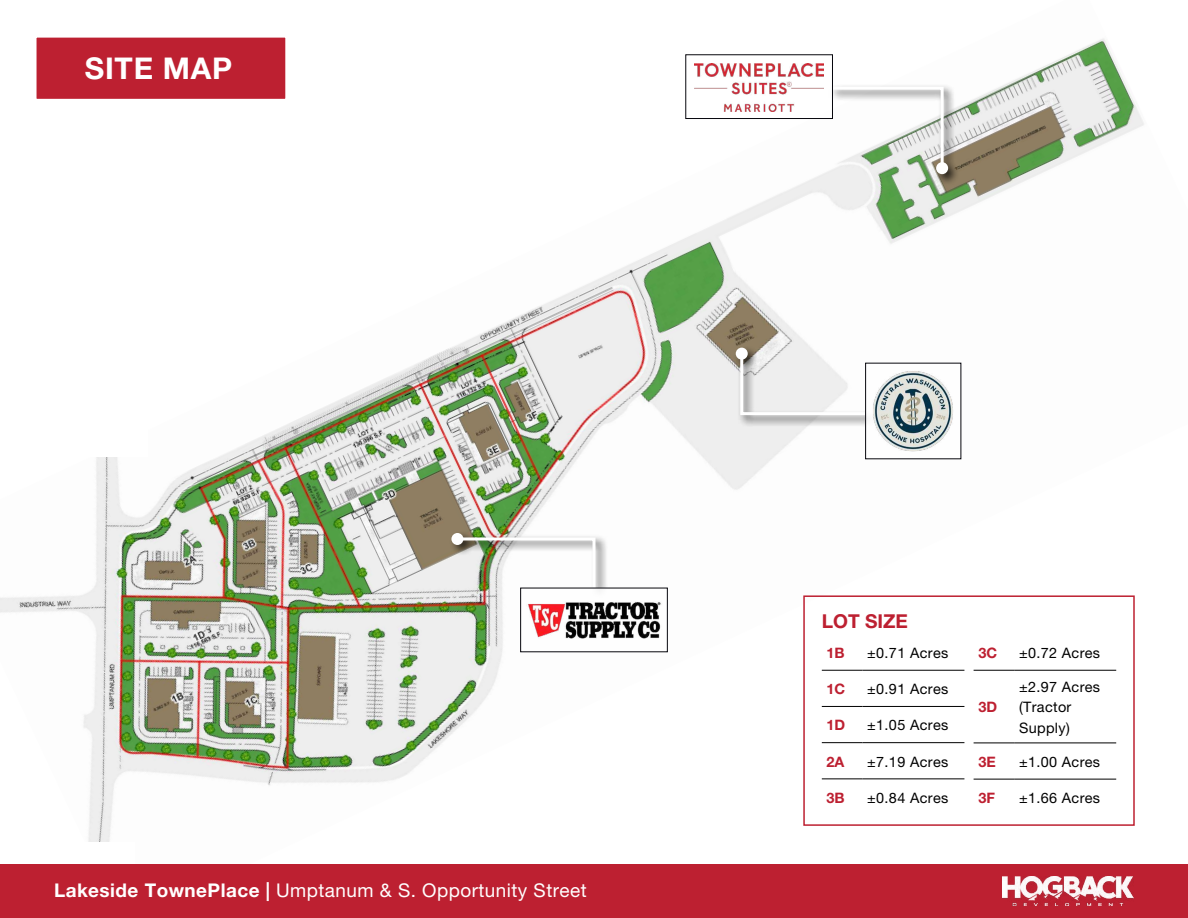
<style>
.page{position:relative;width:1188px;height:918px;background:#fff}
.page>*{position:absolute;margin:0;border:0;box-sizing:border-box;transform-origin:0 0}
.t1{font:30px "Helvetica Neue LT 75 Bd";letter-spacing:.025em;color:#fff}
.t2{font:19.2px "Helvetica Neue LT 75 Bd";color:#bd2031}
.t3{font:18.9px "Helvetica Neue LT 55 Rm";letter-spacing:.025em;color:#fff}
.t4{font:14.4px/20.2px "Helvetica Neue LT 55 Rm";letter-spacing:.025em;color:#000}
.t5{font:14.4px "Helvetica Neue LT 75 Bd";color:#bd2031}
.s1{font-family:"Helvetica Neue LT 75 Bd"}
</style>
<div class="page">
<img style="left:0;top:38px;width:1144px;height:804px">
<div style="left:69px;top:306px;width:79px;height:151px;background:#fff"></div>
<div style="left:35px;top:36px;width:252px;height:65px;background:#bd2031;border:2px solid #fff"></div>
<div style="left:0;top:864px;width:1188px;height:54px;background:#bd2031"></div>
<img style="left:1003px;top:877px;width:131px;height:28px">
<div style="left:828px;top:84px;width:132px;height:102px;background:#000;opacity:.75"></div>
<svg style="left:828px;top:85px;width:117px;height:86px"></svg>
<div style="left:936px;top:162px;width:12px;height:12px;background:#fff;border-radius:50%"></div>
<div style="left:733px;top:345px;width:144px;height:82px;background:#000;opacity:.75"></div>
<svg style="left:739px;top:351px;width:129px;height:66px"></svg>
<div style="left:736px;top:348px;width:12px;height:12px;background:#fff;border-radius:50%"></div>
<div style="left:449px;top:531px;width:159px;height:69px;background:#000;opacity:.75"></div>
<img style="left:454px;top:536px;width:143px;height:55px">
<div style="left:451px;top:533px;width:12px;height:12px;background:#fff;border-radius:50%"></div>
<div style="left:686px;top:55px;width:146px;height:64px;background:#fff"></div>
<div style="left:686px;top:55px;width:147px;height:64px;border:1px solid #07070d"></div>
<img style="left:694px;top:64px;width:130px;height:47px">
<div style="left:866px;top:363px;width:95px;height:96px;background:#fff"></div>
<img style="left:873px;top:371px;width:80px;height:81px">
<div style="left:803px;top:595px;width:332px;height:231px;border:2px solid #bd2031"></div>
<hr style="left:822px;top:670px;width:40px;height:1px;background:#000">
<hr style="left:862px;top:670px;width:102px;height:1px;background:#000">
<hr style="left:822px;top:706px;width:40px;height:1px;background:#000">
<hr style="left:862px;top:706px;width:102px;height:1px;background:#000">
<hr style="left:822px;top:742px;width:40px;height:1px;background:#000">
<hr style="left:862px;top:742px;width:102px;height:1px;background:#000">
<hr style="left:822px;top:779px;width:40px;height:1px;background:#000">
<hr style="left:862px;top:779px;width:102px;height:1px;background:#000">
<hr style="left:974px;top:670px;width:40px;height:1px;background:#000">
<hr style="left:1014px;top:670px;width:102px;height:1px;background:#000">
<hr style="left:974px;top:743px;width:40px;height:1px;background:#000">
<hr style="left:1014px;top:743px;width:102px;height:1px;background:#000">
<hr style="left:974px;top:779px;width:40px;height:1px;background:#000">
<hr style="left:1014px;top:779px;width:102px;height:1px;background:#000">
<div style="left:521px;top:588px;width:146px;height:64px;background:#fff"></div>
<div style="left:520px;top:588px;width:148px;height:64px;border:1px solid #07070d"></div>
<img style="left:528px;top:602px;width:133px;height:37px">
<h1 class="t1" style="left:85px;top:49px;width:149px">SITE MAP</h1>
<h3 class="t3" style="left:54px;top:879px;width:534px"><span class="s1">Lakeside TownePlace |</span> Umptanum &amp; S. Opportunity Street</h3>
<h2 class="t2" style="left:822px;top:609px;width:88px">LOT SIZE</h2>
<p class="t5" style="left:827px;top:644px;width:20px">1B</p>
<p class="t4" style="left:867px;top:642px;width:83px">±0.71 Acres</p>
<p class="t5" style="left:827px;top:680px;width:20px">1C</p>
<p class="t4" style="left:867px;top:679px;width:83px">±0.91 Acres</p>
<p class="t5" style="left:827px;top:716px;width:20px">1D</p>
<p class="t4" style="left:867px;top:715px;width:83px">±1.05 Acres</p>
<p class="t5" style="left:827px;top:752px;width:19px">2A</p>
<p class="t4" style="left:867px;top:751px;width:83px">±7.19 Acres</p>
<p class="t5" style="left:827px;top:788px;width:20px">3B</p>
<p class="t4" style="left:867px;top:787px;width:83px">±0.84 Acres</p>
<p class="t5" style="left:978px;top:644px;width:20px">3C</p>
<p class="t4" style="left:1019px;top:642px;width:83px">±0.72 Acres</p>
<p class="t5" style="left:978px;top:698px;width:20px">3D</p>
<p class="t4" style="left:1019px;top:676px;width:83px">±2.97 Acres (Tractor<br>Supply)</p>
<p class="t5" style="left:978px;top:753px;width:19px">3E</p>
<p class="t4" style="left:1019px;top:751px;width:83px">±1.00 Acres</p>
<p class="t5" style="left:978px;top:789px;width:18px">3F</p>
<p class="t4" style="left:1019px;top:787px;width:83px">±1.66 Acres</p>
</div>
